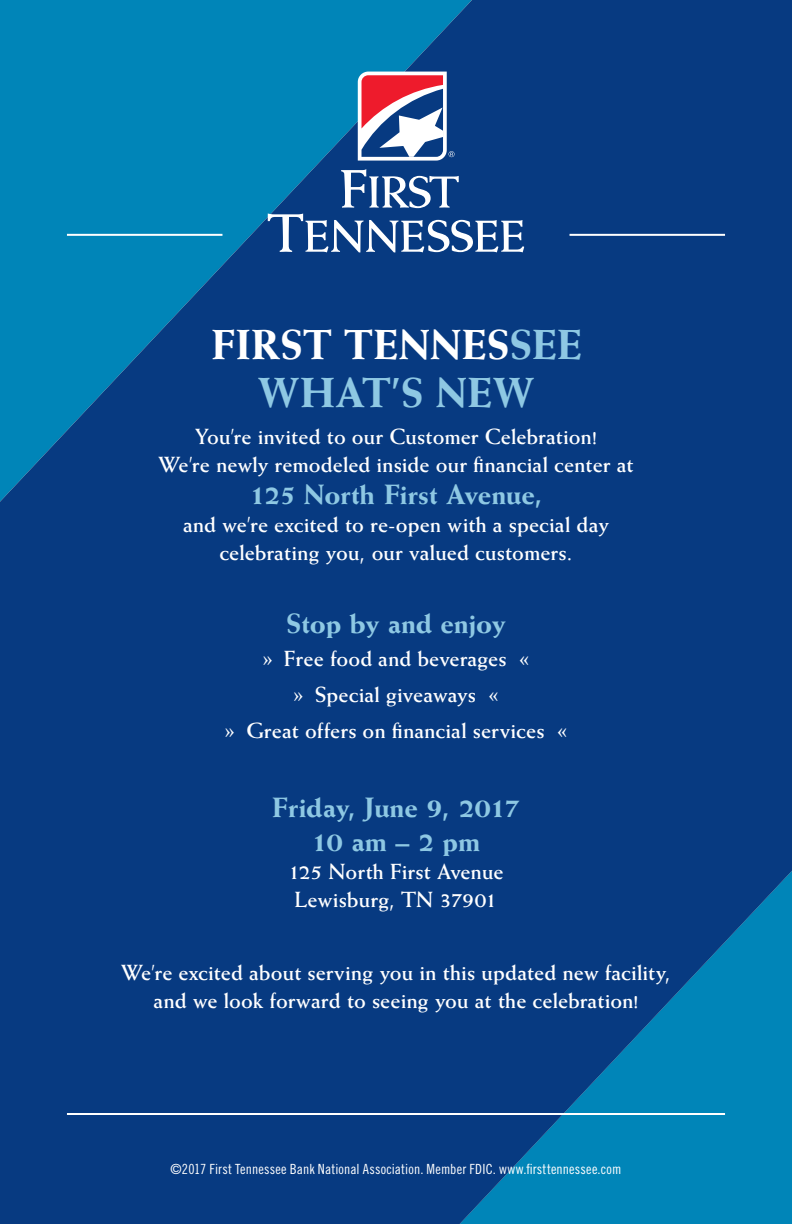
<style>
.page{position:relative;width:792px;height:1224px;background:#073a81}
.page>*{position:absolute;margin:0;border:0;box-sizing:border-box;transform-origin:0 0}
.t1{font:800 42px/48px "Weiss";letter-spacing:.01em;color:#8ec8e3;text-align:center}
.t2{font:800 28px/33.6px "Weiss";letter-spacing:-.01em;color:#8ec8e3;text-align:center}
.t3{font:700 22px/28px "Weiss";color:#fff;text-align:center}
.t4{font:14px "Trade Gothic Cond Eighteen";letter-spacing:.01em;color:#fff}
.s1{color:#fff}
.s2{font-family:"Minion Pro";font-weight:400;font-size:24px}
</style>
<div class="page">
<svg style="left:408px;top:710px;width:384px;height:514px;fill:#073a81"></svg>
<svg style="left:0;top:0;width:504px;height:550px;fill:#073a81"></svg>
<svg style="left:268px;top:169px;width:256px;height:83px"></svg>
<svg style="left:358px;top:72px;width:97px;height:89px"></svg>
<hr style="left:67px;top:234px;width:155px;height:2px;background:#fff">
<hr style="left:570px;top:234px;width:155px;height:2px;background:#fff">
<hr style="left:67px;top:1113px;width:658px;height:2px;background:#fff">
<h1 class="t1" style="left:211px;top:320px;width:372px"><span class="s1">FIRST TENNES</span>SEE<br>WHAT’S NEW</h1>
<p class="t3" style="left:159px;top:422px;width:476px">You’re invited to our Customer Celebration!<br>We’re newly remodeled inside our financial center at</p>
<p class="t2" style="left:249px;top:477px;width:295px">125 North First Avenue,</p>
<p class="t3" style="left:183px;top:510px;width:427px">and we’re excited to re-open with a special day celebrating you, our valued customers.</p>
<p class="t2" style="left:286px;top:606px;width:221px">Stop by and enjoy</p>
<p class="t3" style="left:225px;top:640px;width:344px;line-height:36px"><span class="s2">»</span> Free food and beverages <span class="s2">«<br>»</span> Special giveaways <span class="s2">«<br>»</span> Great offers on financial services <span class="s2">«</span></p>
<p class="t2" style="left:272px;top:790px;width:250px">Friday, June 9, 2017<br>10 am – 2 pm</p>
<p class="t3" style="left:288px;top:857px;width:217px;text-align:left">125 North First Avenue<br>Lewisburg, TN 37901</p>
<p class="t3" style="left:121px;top:958px;width:551px">We’re excited about serving you in this updated new facility, and we look forward to seeing you at the celebration!</p>
<p class="t4" style="left:171px;top:1161px;width:452px">©2017 First Tennessee Bank National Association. Member FDIC. www.firsttennessee.com</p>
</div>
